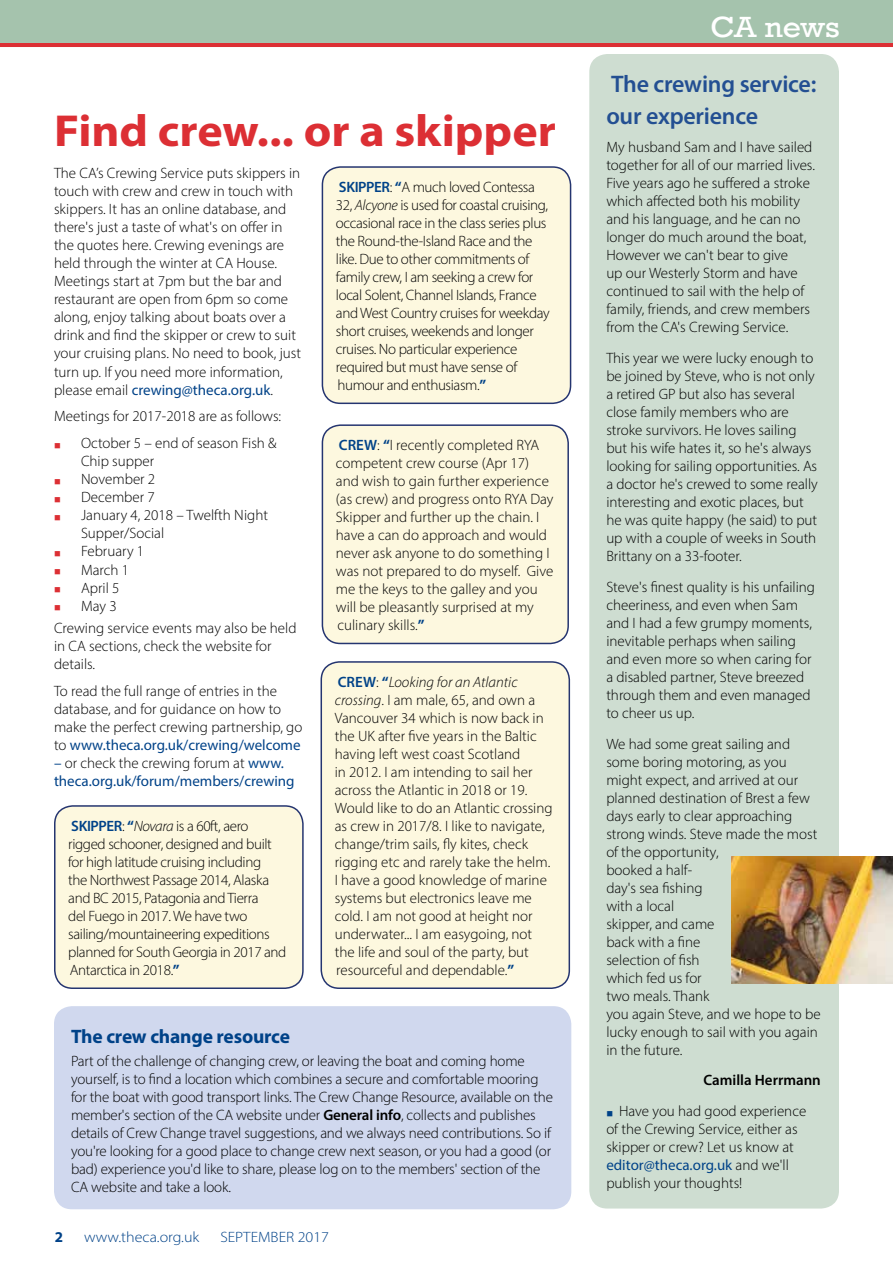
<style>
.page{position:relative;width:893px;height:1263px;background:#fff}
.page>*{position:absolute;margin:0;border:0;box-sizing:border-box;transform-origin:0 0}
.t1{font:700 45px "Myriad Pro";color:#dc2f34;scale:1.07 1}
.t2{font:30px "Rockwell";letter-spacing:-.01em;color:#fff;scale:1.07 1}
.t3{font:600 24px/32.4px "Myriad Pro";letter-spacing:-.01em;color:#234f92}
.t4{font:700 19.5px "Myriad Pro";letter-spacing:-.01em;color:#004288}
.t5{font:300 15px/18px "Myriad Pro";color:#000}
.t6{font:300 15px/18px "Myriad Pro";letter-spacing:-.025em;color:#000}
.t7{font:15px/18.1px "Myriad Pro";color:#004288}
.t8{font:300 15px "Myriad Pro";color:#004288;scale:1.07 1}
.t9{font:600 15px "Myriad Pro";color:#000}
.t10{font:700 15px "Myriad Pro";color:#004288}
.s1{font-weight:400;color:#004288}
.s2{color:#dc2f34}
.s3{font-weight:300;color:#000}
.s4{font-weight:600;color:#004288}
.s5{font-weight:700;color:#004288}
.s6{font-style:italic}
.s7{font-weight:600}
.s8{color:#004288}
</style>
<div class="page">
<hr style="left:0;top:43px;width:893px;height:4px;background:#dc2f34">
<div style="left:0;top:0;width:893px;height:43px;background:#a5c3ad"></div>
<div style="left:321px;top:662px;width:248px;height:326px;background:#fdf8df;border-radius:18px"></div>
<div style="left:321px;top:661px;width:249px;height:328px;border:2px solid #253570;border-radius:18px"></div>
<div style="left:322px;top:425px;width:246px;height:218px;background:#fdf8df;border-radius:18px"></div>
<div style="left:322px;top:424px;width:247px;height:220px;border:2px solid #253570;border-radius:18px"></div>
<div style="left:322px;top:167px;width:249px;height:236px;background:#fdf8df;border-radius:18px"></div>
<div style="left:322px;top:166px;width:249px;height:238px;border:2px solid #253570;border-radius:18px"></div>
<div style="left:55px;top:806px;width:248px;height:182px;background:#fdf8df;border-radius:18px"></div>
<div style="left:54px;top:805px;width:250px;height:184px;border:2px solid #253570;border-radius:18px"></div>
<div style="left:54px;top:1006px;width:517px;height:203px;background:#d0d8ee;border-radius:18px"></div>
<div style="left:589px;top:54px;width:250px;height:1154px;background:#ceddd1;border-radius:18px"></div>
<img style="left:731px;top:856px;width:162px;height:127px">
<h1 class="t1" style="left:54px;top:102px;width:471px">Find crew... or a skipper</h1>
<p class="t5" style="left:54px;top:163px;width:249px">The CA’s Crewing Service puts skippers in touch with crew and crew in touch with skippers. It has an online database, and there's just a taste of what's on offer in the quotes here. Crewing evenings are held through the winter at CA House.<br>Meetings start at 7pm but the bar and restaurant are open from 6pm so come along, enjoy talking about boats over a drink and find the skipper or crew to suit your cruising plans. No need to book, just turn up. If you need more information, please email <span class="s1">crewing@theca.org.uk</span>.</p>
<p class="t5" style="left:54px;top:407px;width:229px">Meetings for 2017-2018 are as follows:</p>
<p class="t5" style="left:81px;top:434px;width:197px;text-indent:-27px"><span class="s2">■</span> October 5 – end of season Fish &amp;<br>Chip supper</p>
<p class="t5" style="left:54px;top:470px;width:103px"><span class="s2">■</span> November 2</p>
<p class="t5" style="left:54px;top:488px;width:102px"><span class="s2">■</span> December 7</p>
<p class="t5" style="left:81px;top:506px;width:188px;text-indent:-27px"><span class="s2">■</span> January 4, 2018 – Twelfth Night<br>Supper/Social</p>
<p class="t5" style="left:54px;top:542px;width:92px"><span class="s2">■</span> February 1</p>
<p class="t5" style="left:54px;top:560px;width:77px"><span class="s2">■</span> March 1</p>
<p class="t5" style="left:54px;top:578px;width:67px"><span class="s2">■</span> April 5</p>
<p class="t5" style="left:54px;top:594px;width:244px;line-height:22.4px"><span class="s2">■</span> May 3<br>Crewing service events may also be held</p>
<p class="t5" style="left:54px;top:637px;width:219px">in CA sections, check the website for details.</p>
<p class="t5" style="left:54px;top:682px;width:250px">To read the full range of entries in the database, and for guidance on how to make the perfect crewing partnership, go to <span class="s1">www.theca.org.uk/crewing/welcome</span></p>
<p class="t7" style="left:54px;top:754px;width:242px">– <span class="s3">or check the crewing forum at</span> www. theca.org.uk/forum/members/crewing</p>
<p class="t6" style="left:68px;top:816px;width:220px"><span class="s4">SKIPPER</span>: <span class="s5">“</span><span class="s6">Novara</span> is a 60ft, aero rigged schooner, designed and built for high latitude cruising including<br>the Northwest Passage 2014, Alaska and BC 2015, Patagonia and Tierra<br>del Fuego in 2017. We have two sailing/mountaineering expeditions planned for South Georgia in 2017 and Antarctica in 2018.<span class="s5">”</span></p>
<p class="t6" style="left:336px;top:178px;width:215px"><span class="s4">SKIPPER</span>: <span class="s5">“</span>A much loved Contessa 32, <span class="s6">Alcyone</span> is used for coastal cruising, occasional race in the class series plus the Round-the-Island Race and the like. Due to other commitments of family crew, I am seeking a crew for local Solent, Channel Islands, France and West Country cruises for weekday short cruises, weekends and longer cruises. No particular experience required but must have sense of humour and enthusiasm.<span class="s5">”</span></p>
<p class="t5" style="left:336px;top:436px;width:219px"><span class="s4">CREW</span>: <span class="s5">“</span>I recently completed RYA competent crew course (Apr 17) and wish to gain further experience (as crew) and progress onto RYA Day<br>Skipper and further up the chain. I have a can do approach and would never ask anyone to do something I was not prepared to do myself. Give me the keys to the galley and you will be pleasantly surprised at my culinary skills.<span class="s5">”</span></p>
<p class="t5" style="left:335px;top:672px;width:219px"><span class="s4">CREW</span>: <span class="s5">“</span><span class="s6">Looking for an Atlantic crossing</span>. I am male, 65, and own a Vancouver 34 which is now back in the UK after five years in the Baltic having left west coast Scotland<br>in 2012. I am intending to sail her across the Atlantic in 2018 or 19.<br>Would like to do an Atlantic crossing as crew in 2017/8. I like to navigate, change/trim sails, fly kites, check rigging etc and rarely take the helm.<br>I have a good knowledge of marine systems but electronics leave me cold. I am not good at height nor underwater... I am easygoing, not the life and soul of the party, but resourceful and dependable.<span class="s5">”</span></p>
<h3 class="t4" style="left:71px;top:1023px;width:220px">The crew change resource</h3>
<p class="t5" style="left:71px;top:1052px;width:483px">Part of the challenge of changing crew, or leaving the boat and coming home yourself, is to find a location which combines a secure and comfortable mooring for the boat with good transport links. The Crew Change Resource, available on the member's section of the CA website under <span class="s7">General info</span>, collects and publishes details of Crew Change travel suggestions, and we always need contributions. So if you're looking for a good place to change crew next season, or you had a good (or bad) experience you'd like to share, please log on to the members' section of the CA website and take a look.</p>
<p class="t10" style="left:55px;top:1227px;width:10px">2</p>
<p class="t8" style="left:84px;top:1227px;width:109px">www.theca.org.uk</p>
<p class="t8" style="left:220px;top:1227px;width:103px">SEPTEMBER 2017</p>
<h2 class="t2" style="left:710px;top:9px;width:122px">CA news</h2>
<h3 class="t3" style="left:606px;top:67px;width:212px">The crewing service: our experience</h3>
<p class="t5" style="left:606px;top:138px;width:210px">My husband Sam and I have sailed together for all of our married lives.<br>Five years ago he suffered a stroke which affected both his mobility and his language, and he can no longer do much around the boat,<br>However we can't bear to give<br>up our Westerly Storm and have continued to sail with the help of family, friends, and crew members from the CA's Crewing Service.</p>
<p class="t5" style="left:606px;top:349px;width:213px">This year we were lucky enough to be joined by Steve, who is not only a retired GP but also has several close family members who are stroke survivors. He loves sailing but his wife hates it, so he's always looking for sailing opportunities. As a doctor he's crewed to some really interesting and exotic places, but he was quite happy (he said) to put up with a couple of weeks in South<br>Brittany on a 33-footer.</p>
<p class="t5" style="left:606px;top:578px;width:210px">Steve's finest quality is his unfailing cheeriness, and even when Sam and I had a few grumpy moments, inevitable perhaps when sailing and even more so when caring for a disabled partner, Steve breezed through them and even managed to cheer us up.</p>
<p class="t5" style="left:606px;top:734px;width:216px">We had some great sailing and some boring motoring, as you might expect, and arrived at our planned destination of Brest a few days early to clear approaching strong winds. Steve made the most of the opportunity,<br>booked a half-<br>day's sea fishing<br>with a local<br>skipper, and came<br>back with a fine<br>selection of fish<br>which fed us for<br>two meals. Thank<br>you again Steve, and we hope to be lucky enough to sail with you again in the future.</p>
<p class="t9" style="left:703px;top:1071px;width:119px">Camilla Herrmann</p>
<p class="t5" style="left:606px;top:1102px;width:201px"><span class="s8">■</span> Have you had good experience of the Crewing Service, either as skipper or crew? Let us know at <span class="s1">editor@theca.org.uk</span> and we'll publish your thoughts!</p>
</div>
